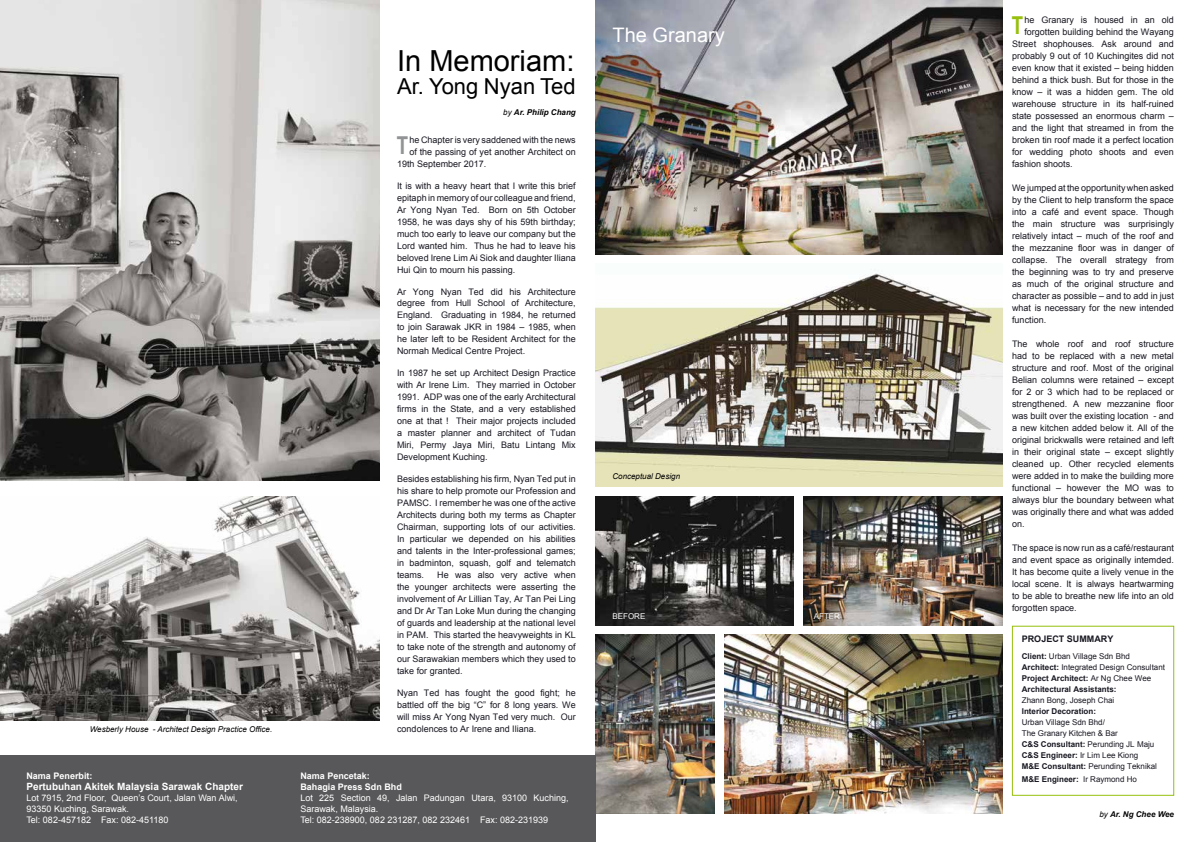
<style>
.page{position:relative;width:1191px;height:842px;background:#fff}
.page>*{position:absolute;margin:0;border:0;box-sizing:border-box;transform-origin:0 0}
.t1{font:29px "Arial";color:#000}
.t2{font:500 26.4px "Franklin Gothic";color:#97bf0d;scale:.83 1}
.t3{font:500 26.4px "Franklin Gothic";color:#929395;scale:.83 1}
.t4{font:22px "Arial";color:#000}
.t5{font:20px "Arial";color:#fff}
.t6{font:700 10px "Arial";color:#fff}
.t7{font:9px/12px "Arial";color:#181822;text-align:justify}
.t8{font:9px/11px "Arial";color:#fff}
.t9{font:700 9px/11px "Arial";color:#fff}
.t10{font:700 9px "Arial";color:#181822}
.t11{font:700 8px/11px "Arial";color:#181822}
.t12{font:8px/11px "Arial";color:#181822}
.t13{font:italic 8px "Arial";color:#000}
.t14{font:italic 700 8px "Arial";color:#000}
.t15{font:8px "Arial";color:#fff}
.s1{font-weight:400}
.s2{font-weight:700}
</style>
<div class="page">
<img style="left:595px;top:0;width:407px;height:254px">
<img style="left:0;top:0;width:380px;height:481px">
<img style="left:595px;top:269px;width:407px;height:218px">
<img style="left:0;top:496px;width:380px;height:224px">
<img style="left:595px;top:496px;width:198px;height:129px">
<img style="left:803px;top:496px;width:199px;height:129px">
<img style="left:724px;top:635px;width:278px;height:179px">
<div style="left:1012px;top:626px;width:162px;height:169px;border:1px solid #97bf0d"></div>
<img style="left:595px;top:635px;width:120px;height:179px">
<div style="left:0;top:755px;width:595px;height:87px;background:#58585a"></div>
<p class="t13" style="left:90px;top:724px;width:184px">Wesberly House - Architect Design Practice Office.</p>
<p class="t9" style="left:26px;top:770px;width:68px">Nama Penerbit:</p>
<p class="t6" style="left:26px;top:780px;width:218px">Pertubuhan Akitek Malaysia Sarawak Chapter</p>
<p class="t8" style="left:26px;top:792px;width:213px">Lot 7915, 2nd Floor, Queen’s Court, Jalan Wan Alwi,<br>93350 Kuching, Sarawak.<br>Tel: 082-457182 Fax: 082-451180</p>
<h1 class="t1" style="left:397px;top:42px;width:179px">In Memoriam:</h1>
<h3 class="t4" style="left:397px;top:72px;width:180px">Ar. Yong Nyan Ted</h3>
<p class="t14" style="left:503px;top:107px;width:74px"><span class="s1">by</span> Ar. Philip Chang</p>
<p class="t7" style="left:409px;top:133px;width:168px">he Chapter is very saddened with the news</p>
<p class="t7" style="left:409px;top:145px;width:168px">of the passing of yet another Architect on</p>
<p class="t7" style="left:397px;top:157px;width:91px">19th September 2017.</p>
<p class="t7" style="left:397px;top:179px;width:180px">It is with a heavy heart that I write this brief epitaph in memory of our colleague and friend, Ar Yong Nyan Ted. Born on 5th October 1958, he was days shy of his 59th birthday; much too early to leave our company but the Lord wanted him. Thus he had to leave his beloved Irene Lim Ai Siok and daughter Iliana Hui Qin to mourn his passing.</p>
<p class="t7" style="left:397px;top:285px;width:180px">Ar Yong Nyan Ted did his Architecture degree from Hull School of Architecture, England. Graduating in 1984, he returned to join Sarawak JKR in 1984 – 1985, when he later left to be Resident Architect for the Normah Medical Centre Project.</p>
<p class="t7" style="left:397px;top:367px;width:180px">In 1987 he set up Architect Design Practice with Ar Irene Lim. They married in October 1991. ADP was one of the early Architectural firms in the State, and a very established one at that ! Their major projects included a master planner and architect of Tudan Miri, Permy Jaya Miri, Batu Lintang Mix Development Kuching.</p>
<p class="t7" style="left:397px;top:473px;width:180px">Besides establishing his firm, Nyan Ted put in his share to help promote our Profession and PAMSC. I remember he was one of the active Architects during both my terms as Chapter Chairman, supporting lots of our activities.<br>In particular we depended on his abilities and talents in the Inter-professional games; in badminton, squash, golf and telematch teams.</p>
<h2 class="t3" style="left:397px;top:128px;width:14px">T</h2>
<p class="t7" style="left:397px;top:569px;width:180px;text-indent:40px">He was also very active when the younger architects were asserting the involvement of Ar Lillian Tay, Ar Tan Pei Ling and Dr Ar Tan Loke Mun during the changing of guards and leadership at the national level in PAM. This started the heavyweights in KL to take note of the strength and autonomy of our Sarawakian members which they used to take for granted.</p>
<p class="t7" style="left:397px;top:687px;width:180px">Nyan Ted has fought the good fight; he battled off the big “C” for 8 long years. We will miss Ar Yong Nyan Ted very much. Our condolences to Ar Irene and Iliana.</p>
<p class="t9" style="left:300px;top:770px;width:103px">Nama Pencetak:<br>Bahagia Press Sdn Bhd</p>
<p class="t8" style="left:300px;top:792px;width:270px">Lot 225 Section 49, Jalan Padungan Utara, 93100 Kuching,<br>Sarawak, Malaysia.<br>Tel: 082-238900, 082 231287, 082 232461 Fax: 082-231939</p>
<h3 class="t5" style="left:612px;top:22px;width:114px">The Granary</h3>
<p class="t13" style="left:612px;top:471px;width:69px">Conceptual Design</p>
<p class="t15" style="left:612px;top:611px;width:34px">BEFORE</p>
<p class="t15" style="left:814px;top:611px;width:28px">AFTER</p>
<h2 class="t2" style="left:1012px;top:9px;width:14px">T</h2>
<p class="t7" style="left:1024px;top:14px;width:151px">he Granary is housed in an old</p>
<p class="t7" style="left:1024px;top:26px;width:151px">forgotten building behind the Wayang</p>
<p class="t7" style="left:1012px;top:38px;width:163px">Street shophouses. Ask around and</p>
<p class="t7" style="left:1012px;top:50px;width:163px">probably 9 out of 10 Kuchingites did not</p>
<p class="t7" style="left:1012px;top:62px;width:163px">even know that it existed – being hidden</p>
<p class="t7" style="left:1012px;top:74px;width:163px">behind a thick bush. But for those in the</p>
<p class="t7" style="left:1012px;top:86px;width:163px">know – it was a hidden gem. The old</p>
<p class="t7" style="left:1012px;top:98px;width:163px">warehouse structure in its half-ruined</p>
<p class="t7" style="left:1012px;top:110px;width:163px">state possessed an enormous charm –</p>
<p class="t7" style="left:1012px;top:122px;width:163px">and the light that streamed in from the</p>
<p class="t7" style="left:1012px;top:134px;width:163px">broken tin roof made it a perfect location</p>
<p class="t7" style="left:1012px;top:146px;width:163px">for wedding photo shoots and even</p>
<p class="t7" style="left:1012px;top:158px;width:62px">fashion shoots.</p>
<p class="t7" style="left:1012px;top:182px;width:163px">We jumped at the opportunity when asked by the Client to help transform the space into a café and event space. Though the main structure was surprisingly relatively intact – much of the roof and the mezzanine floor was in danger of collapse. The overall strategy from the beginning was to try and preserve as much of the original structure and character as possible – and to add in just what is necessary for the new intended function.</p>
<p class="t7" style="left:1012px;top:338px;width:163px">The whole roof and roof structure had to be replaced with a new metal structure and roof. Most of the original Belian columns were retained – except for 2 or 3 which had to be replaced or strengthened. A new mezzanine floor was built over the existing location - and a new kitchen added below it. All of the original brickwalls were retained and left in their original state – except slightly cleaned up. Other recycled elements were added in to make the building more functional – however the MO was to always blur the boundary between what was originally there and what was added on.</p>
<p class="t7" style="left:1012px;top:542px;width:163px">The space is now run as a café/restaurant and event space as originally intemded.<br>It has become quite a lively venue in the local scene. It is always heartwarming to be able to breathe new life into an old forgotten space.</p>
<p class="t10" style="left:1021px;top:633px;width:93px">PROJECT SUMMARY</p>
<p class="t11" style="left:1021px;top:651px;width:145px">Client: <span class="s1">Urban Village Sdn Bhd </span>Architect: <span class="s1">Integrated Design Consultant </span>Project Architect: <span class="s1">Ar Ng Chee Wee </span>Architectural Assistants:</p>
<p class="t12" style="left:1021px;top:695px;width:94px">Zhann Bong, Joseph Chai</p>
<p class="t11" style="left:1021px;top:706px;width:76px">Interior Decoration:</p>
<p class="t12" style="left:1021px;top:717px;width:137px">Urban Village Sdn Bhd/<br>The Granary Kitchen &amp; Bar<br><span class="s2">C&amp;S Consultant:</span> Perunding JL Maju<br><span class="s2">C&amp;S Engineer:</span> Ir Lim Lee Kiong<br><span class="s2">M&amp;E Consultant:</span> Perunding Teknikal</p>
<p class="t11" style="left:1021px;top:774px;width:117px">M&amp;E Engineer: <span class="s1">Ir Raymond Ho</span></p>
<p class="t14" style="left:1099px;top:809px;width:76px"><span class="s1">by</span> Ar. Ng Chee Wee</p>
</div>
